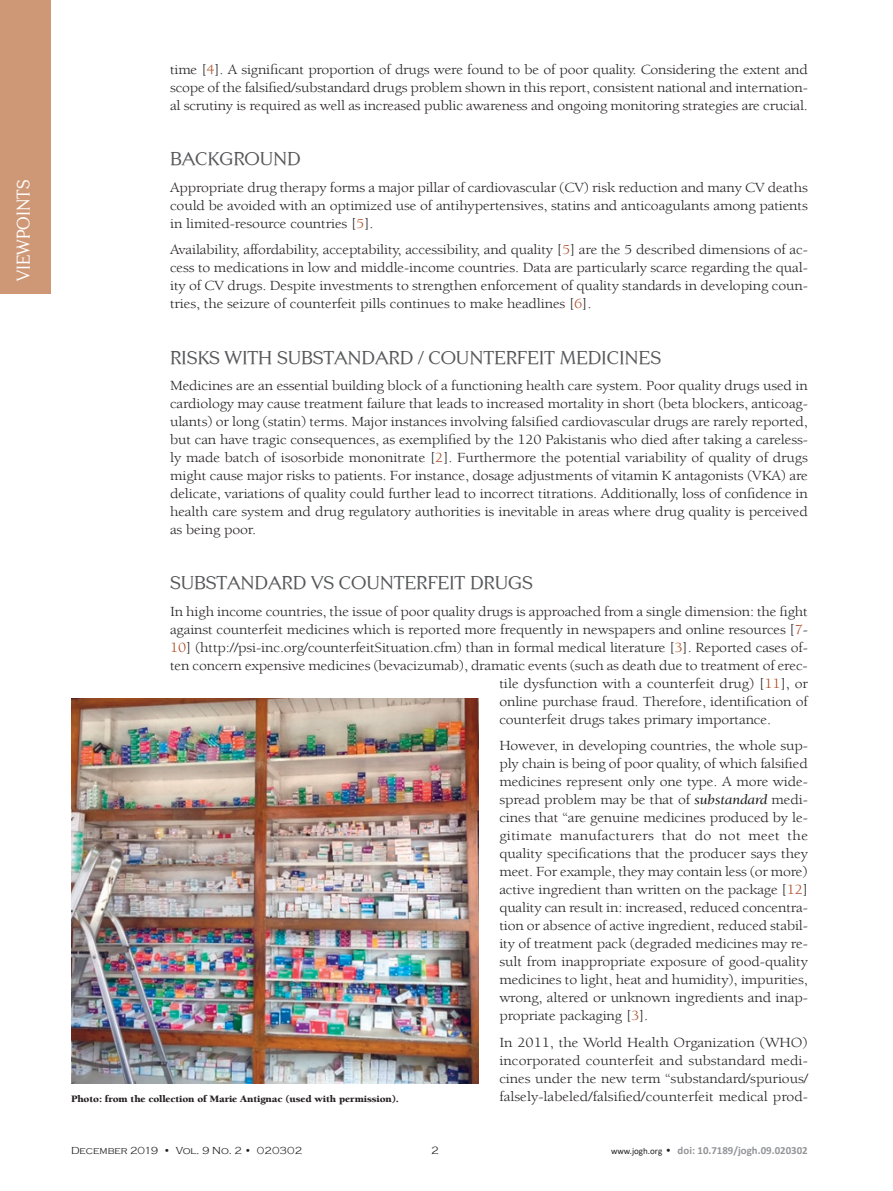
<style>
.page{position:relative;width:893px;height:1191px;background:#fff}
.page>*{position:absolute;margin:0;border:0;box-sizing:border-box;transform-origin:0 0}
.t1{font:18.6px "Centabel";letter-spacing:-.01em;color:#57585a;scale:1.11 1}
.t2{font:18px "Centabel";color:#fff}
.t3{font:14.25px/18px "Berkeley Std";letter-spacing:-.01em;color:#231f20;text-align:justify;scale:1.11 1}
.t4{font:700 10.95px "Calibri";color:#939598}
.t5{font:300 10.95px "Copperplate Gothic";color:#231f20}
.t6{font:300 10.5px "Copperplate Gothic";color:#231f20}
.t7{font:900 10.05px "Berkeley Std";letter-spacing:-.01em;color:#231f20;scale:1.11 1}
.s1{color:#aa4c22}
.s2{font-style:italic}
.s3{font-weight:400;font-size:9px;color:#231f20}
.s4{font-family:"Copperplate Gothic";font-weight:300;color:#231f20}
</style>
<div class="page">
<div style="left:0;top:0;width:51px;height:293px;background:#ce9877"></div>
<img style="left:71px;top:699px;width:407px;height:384px">
<p class="t2" style="left:13px;top:281px;width:103px;rotate:-90deg">VIEWPOINTS</p>
<p class="t3" style="left:170px;top:61px;width:576px">time [<span class="s1">4</span>]. A significant proportion of drugs were found to be of poor quality. Considering the extent and scope of the falsified/substandard drugs problem shown in this report, consistent national and internation&shy;al scrutiny is required as well as increased public awareness and ongoing monitoring strategies are crucial.</p>
<h1 class="t1" style="left:170px;top:148px;width:119px">BACKGROUND</h1>
<p class="t3" style="left:170px;top:179px;width:576px">Appropriate drug therapy forms a major pillar of cardiovascular (CV) risk reduction and many CV deaths could be avoided with an optimized use of antihypertensives, statins and anticoagulants among patients in limited-resource countries [<span class="s1">5</span>].</p>
<p class="t3" style="left:170px;top:241px;width:576px">Availability, affordability, acceptability, accessibility, and quality [<span class="s1">5</span>] are the 5 described dimensions of ac&shy;cess to medications in low and middle-income countries. Data are particularly scarce regarding the qual&shy;ity of CV drugs. Despite investments to strengthen enforcement of quality standards in developing coun&shy;tries, the seizure of counterfeit pills continues to make headlines [<span class="s1">6</span>].</p>
<h1 class="t1" style="left:170px;top:346px;width:444px">RISKS WITH SUBSTANDARD / COUNTERFEIT MEDICINES</h1>
<p class="t3" style="left:170px;top:377px;width:576px">Medicines are an essential building block of a functioning health care system. Poor quality drugs used in cardiology may cause treatment failure that leads to increased mortality in short (beta blockers, anticoag&shy;ulants) or long (statin) terms. Major instances involving falsified cardiovascular drugs are rarely reported, but can have tragic consequences, as exemplified by the 120 Pakistanis who died after taking a careless&shy;ly made batch of isosorbide mononitrate [<span class="s1">2</span>]. Furthermore the potential variability of quality of drugs might cause major risks to patients. For instance, dosage adjustments of vitamin K antagonists (VKA) are delicate, variations of quality could further lead to incorrect titrations. Additionally, loss of confidence in health care system and drug regulatory authorities is inevitable in areas where drug quality is perceived as being poor.</p>
<h1 class="t1" style="left:170px;top:572px;width:329px">SUBSTANDARD VS COUNTERFEIT DRUGS</h1>
<p class="t3" style="left:170px;top:602px;width:576px">In high income countries, the issue of poor quality drugs is approached from a single dimension: the fight</p>
<p class="t3" style="left:170px;top:620px;width:576px">against counterfeit medicines which is reported more frequently in newspapers and online resources [<span class="s1">7</span>-</p>
<p class="t3" style="left:170px;top:638px;width:576px"><span class="s1">10</span>] (http://psi-inc.org/counterfeitSituation.cfm) than in formal medical literature [<span class="s1">3</span>]. Reported cases of-</p>
<p class="t3" style="left:170px;top:656px;width:576px">ten concern expensive medicines (bevacizumab), dramatic events (such as death due to treatment of erec-</p>
<p class="t3" style="left:499px;top:674px;width:280px">tile dysfunction with a counterfeit drug) [<span class="s1">11</span>], or</p>
<p class="t3" style="left:499px;top:692px;width:279px">online purchase fraud. Therefore, identification of</p>
<p class="t3" style="left:499px;top:710px;width:246px">counterfeit drugs takes primary importance.</p>
<p class="t3" style="left:499px;top:737px;width:280px">However, in developing countries, the whole sup&shy;ply chain is being of poor quality, of which falsified medicines represent only one type. A more wide&shy;spread problem may be that of <span class="s2">substandard</span> medi&shy;cines that “are genuine medicines produced by le&shy;gitimate manufacturers that do not meet the quality specifications that the producer says they meet. For example, they may contain less (or more) active ingredient than written on the package [<span class="s1">12</span>] quality can result in: increased, reduced concentra&shy;tion or absence of active ingredient, reduced stabil&shy;ity of treatment pack (degraded medicines may re&shy;sult from inappropriate exposure of good-quality medicines to light, heat and humidity), impurities, wrong, altered or unknown ingredients and inap&shy;propriate packaging [<span class="s1">3</span>].</p>
<p class="t3" style="left:499px;top:1033px;width:280px">In 2011, the World Health Organization (WHO) incorporated counterfeit and substandard medi&shy;cines under the new term “substandard/spurious/</p>
<p class="t7" style="left:71px;top:1093px;width:297px">Photo: from the collection of Marie Antignac (used with permission).</p>
<p class="t3" style="left:499px;top:1087px;width:280px">falsely-labeled/falsified/counterfeit medical prod-</p>
<p class="t6" style="left:71px;top:1144px;width:233px">December 2019 • Vol. 9 No. 2 • 020302</p>
<p class="t5" style="left:431px;top:1144px;width:9px">2</p>
<p class="t4" style="left:611px;top:1142px;width:198px"><span class="s3">www.jogh.org</span> <span class="s4">•</span> doi: 10.7189/jogh.09.020302</p>
</div>
